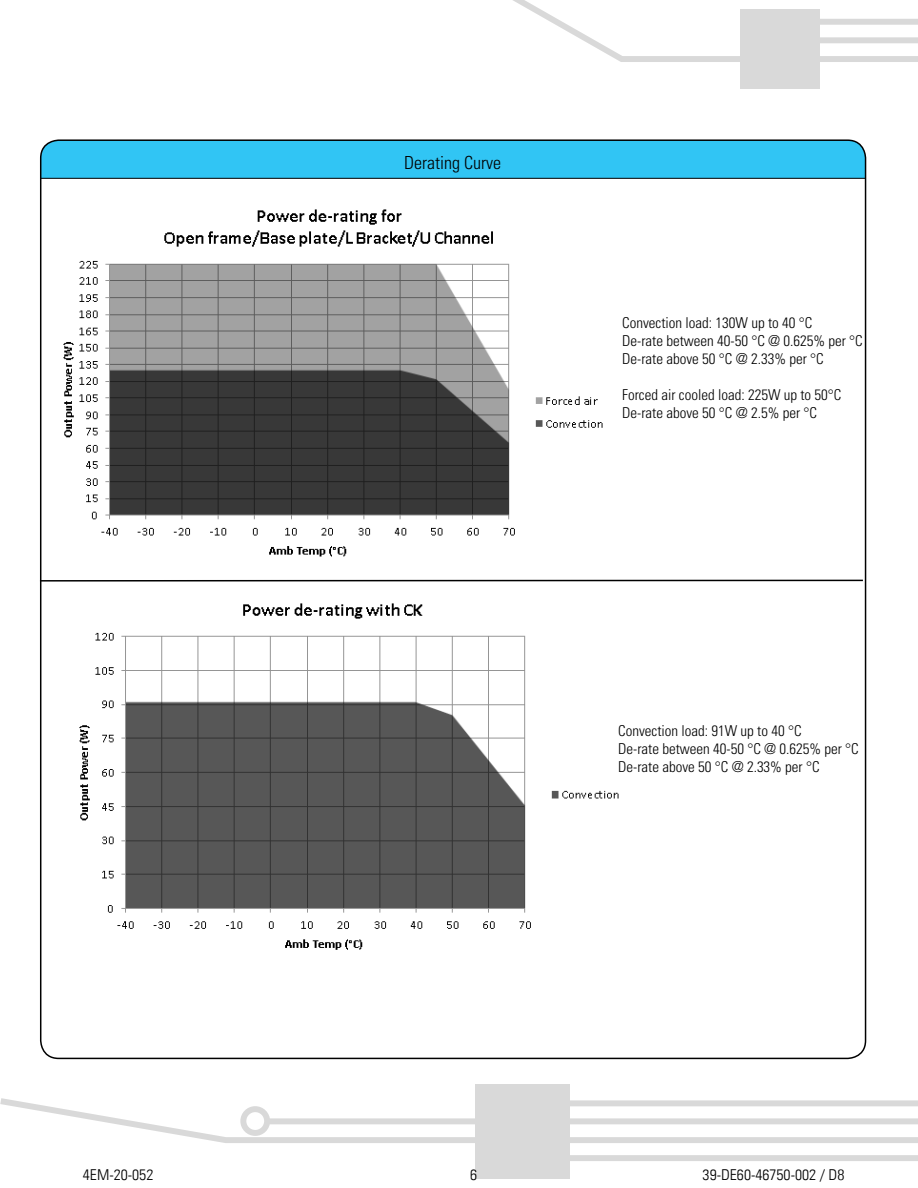
<style>
.page{position:relative;width:918px;height:1188px;background:#fff}
.page>*{position:absolute;margin:0;border:0;box-sizing:border-box;transform-origin:0 0}
.t1{font:300 condensed 18px "Univers LT Std";color:#000}
.t2{font:300 condensed 15px/18px "Univers LT Std";color:#000}
.t3{font:300 condensed 15px "Univers LT";color:#000;scale:1.06 1}
</style>
<div class="page">
<div style="left:740px;top:9px;width:80px;height:79px;background:#d9d9d9"></div>
<svg style="left:513px;top:0;width:405px;height:62px"></svg>
<div style="left:475px;top:1084px;width:95px;height:94px;background:#d9d9d9"></div>
<svg style="left:0;top:1098px;width:918px;height:45px"></svg>
<div style="left:564px;top:1155px;width:354px;height:6px;background:#d9d9d9"></div>
<svg style="left:41px;top:140px;width:825px;height:39px;background:#2fbbe7"></svg>
<img style="left:63px;top:209px;width:540px;height:348px">
<img style="left:79px;top:603px;width:540px;height:347px">
<hr style="left:40px;top:580px;width:823px;height:2px;background:#000">
<p class="t1" style="left:404px;top:152px;width:98px">Derating Curve</p>
<p class="t2" style="left:622px;top:314px;width:242px">Convection load: 130W up to 40 °C<br>De-rate between 40-50 °C @ 0.625% per °C<br>De-rate above 50 °C @ 2.33% per °C</p>
<p class="t2" style="left:622px;top:386px;width:221px">Forced air cooled load: 225W up to 50°C<br>De-rate above 50 °C @ 2.5% per °C</p>
<p class="t2" style="left:618px;top:722px;width:242px">Convection load: 91W up to 40 °C<br>De-rate between 40-50 °C @ 0.625% per °C<br>De-rate above 50 °C @ 2.33% per °C</p>
<p class="t3" style="left:83px;top:1165px;width:68px">4EM-20-052</p>
<p class="t3" style="left:470px;top:1165px;width:8px">6</p>
<p class="t3" style="left:703px;top:1165px;width:135px">39-DE60-46750-002 / D8</p>
</div>
